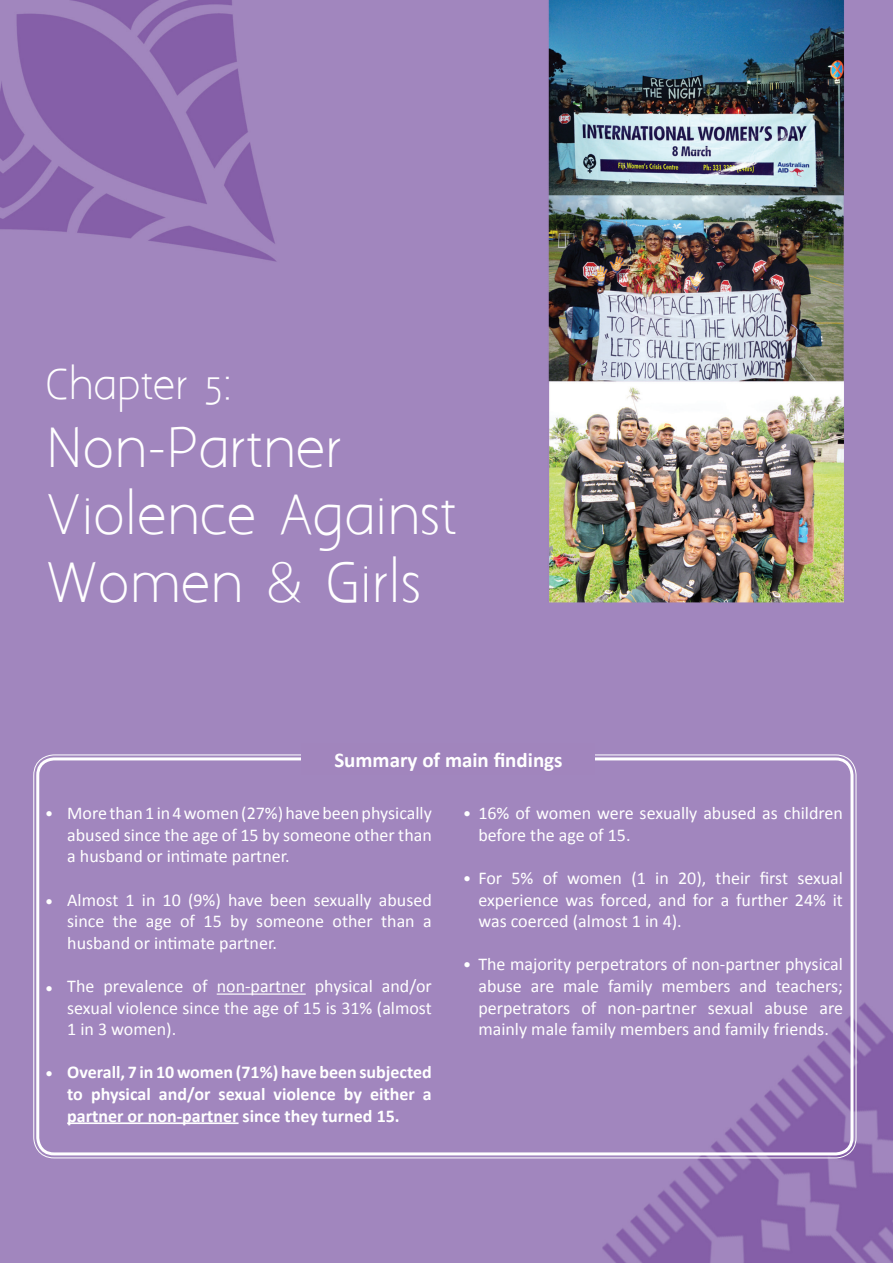
<style>
.page{position:relative;width:893px;height:1263px;background:#fff}
.page>*{position:absolute;margin:0;border:0;box-sizing:border-box;transform-origin:0 0}
.t1{font:49.5px/67.5px "Aaargh Normal";color:#fff}
.t2{font:37.5px "Aaargh Normal";color:#fff}
.t3{font:700 21px "Calibri";color:#fff}
.List_Paragraph{font:18px/21.6px "Calibri";color:#fff;text-align:justify}
.List_Paragraph-2{font:700 18px/21.6px "Calibri";color:#fff;text-align:justify}
.t4{font:9px "Wingdings";color:#fff}
</style>
<div class="page">
<img style="left:0;top:0;width:893px;height:1263px">
<div style="left:36px;top:757px;width:817px;height:398px;border:3px solid #fff;border-radius:17px"></div>
<hr style="left:217px;top:993px;width:89px;height:2px;background:#fff">
<hr style="left:67px;top:1122px;width:172px;height:2px;background:#fff">
<div style="left:302px;top:744px;width:293px;height:31px;background:#a185bd"></div>
<p class="t2" style="left:46px;top:363px;width:188px">Chapter 5:</p>
<p class="t1" style="left:46px;top:418px;width:412px">Non-Partner<br>Violence Against<br>Women &amp; Girls</p>
<p class="t3" style="left:334px;top:747px;width:230px">Summary of main findings</p>
<p class="List_Paragraph" style="left:67px;top:802px;width:366px">More than 1 in 4 women (27%) have been physically abused since the age of 15 by someone other than a husband or intimate partner.</p>
<p class="List_Paragraph" style="left:67px;top:889px;width:366px">Almost 1 in 10 (9%) have been sexually abused since the age of 15 by someone other than a husband or intimate partner.</p>
<p class="List_Paragraph" style="left:67px;top:975px;width:366px">The prevalence of non-partner physical and/or sexual violence since the age of 15 is 31% (almost 1 in 3 women).</p>
<p class="List_Paragraph-2" style="left:67px;top:1062px;width:366px">Overall, 7 in 10 women (71%) have been subjected to physical and/or sexual violence by either a partner or non-partner since they turned 15.</p>
<p class="t4" style="left:46px;top:808px;width:8px">●</p>
<p class="t4" style="left:464px;top:809px;width:8px">●</p>
<p class="t4" style="left:464px;top:873px;width:8px">●</p>
<p class="t4" style="left:46px;top:896px;width:8px">●</p>
<p class="t4" style="left:464px;top:960px;width:8px">●</p>
<p class="t4" style="left:46px;top:983px;width:8px">●</p>
<p class="t4" style="left:46px;top:1069px;width:8px">●</p>
<p class="List_Paragraph" style="left:478px;top:802px;width:366px">16% of women were sexually abused as children before the age of 15.</p>
<p class="List_Paragraph" style="left:478px;top:867px;width:366px">For 5% of women (1 in 20), their first sexual experience was forced, and for a further 24% it was coerced (almost 1 in 4).</p>
<p class="List_Paragraph" style="left:478px;top:954px;width:366px">The majority perpetrators of non-partner physical abuse are male family members and teachers; perpetrators of non-partner sexual abuse are mainly male family members and family friends.</p>
</div>
